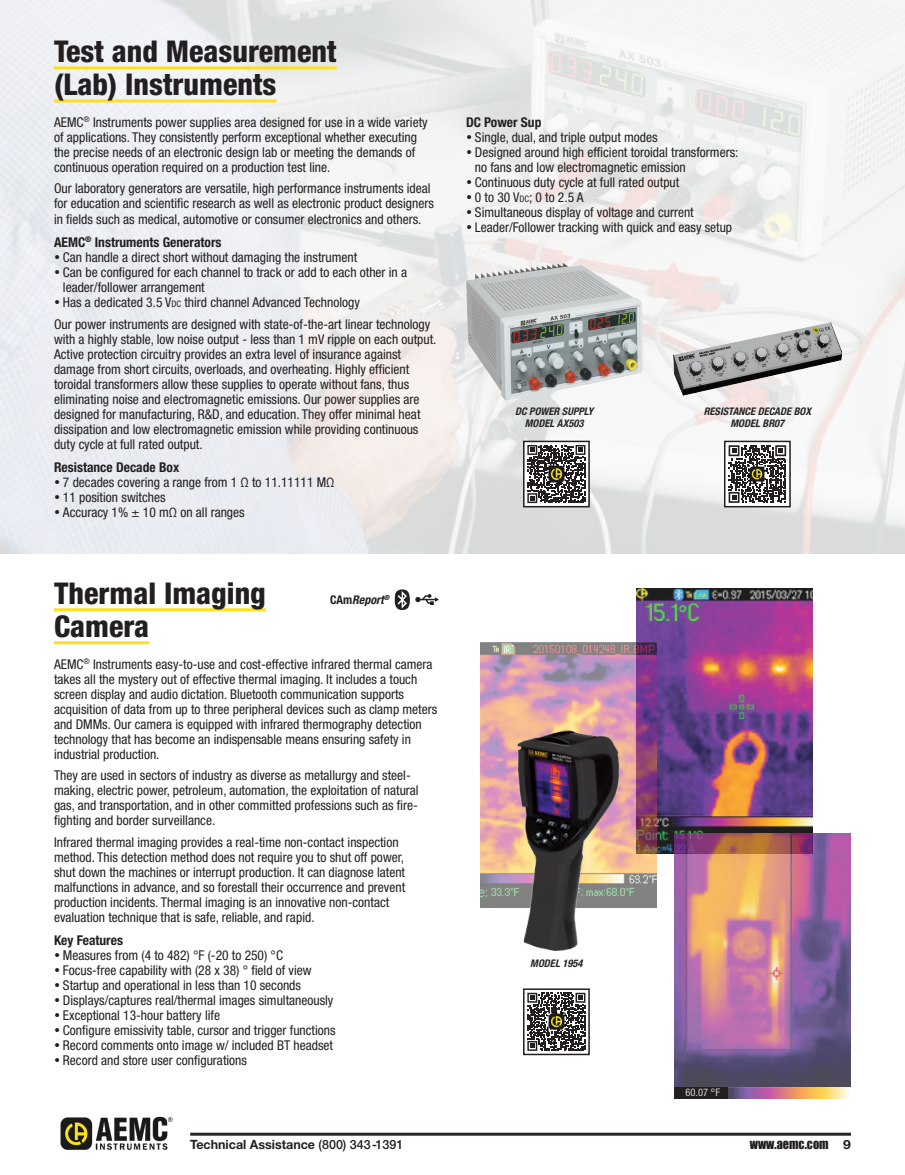
<style>
.page{position:relative;width:905px;height:1175px;background:#fff}
.page>*{position:absolute;margin:0;border:0;box-sizing:border-box;transform-origin:0 0}
.t1{font:800 condensed 30px/33px "Helvetica Neue LT Std";color:#231f20}
.body{font:condensed 13.5px/15px "Helvetica Neue LT Std";color:#231f20}
.subhead{font:700 condensed 13.5px "Helvetica Neue LT Std";color:#231f20}
.t2{font:700 12.75px "Helvetica Neue LT Std";color:#231f20}
.t3{font:12.75px "Impact";color:#231f20;scale:.96 1}
.body-2{font:italic 700 condensed 12px "Helvetica Neue LT Std";color:#231f20}
.product_name{font:italic 700 condensed 10.5px/12px "Helvetica Neue LT Std";color:#282426;text-align:center}
.t4{font:condensed 10.5px "Helvetica Neue LT Std";color:#fff}
.s1{font-size:9px}
.s2{font-style:normal}
.s3{font-size:12px}
.s4{font-weight:500}
.s5{font-family:"Helvetica Neue LT Std";font-weight:700}
</style>
<div class="page">
<img style="left:60px;top:1116px;width:113px;height:34px">
<hr style="left:190px;top:1132px;width:660px;height:3px;background:#282426">
<img style="left:636px;top:588px;width:176px;height:266px">
<img style="left:480px;top:642px;width:176px;height:265px">
<img style="left:674px;top:833px;width:176px;height:265px">
<img style="left:0;top:0;width:904px;height:553px">
<hr style="left:54px;top:608px;width:212px;height:3px;background:#ffdf1b">
<hr style="left:54px;top:641px;width:95px;height:3px;background:#ffdf1b">
<hr style="left:54px;top:66px;width:282px;height:3px;background:#ffdf1b">
<hr style="left:54px;top:99px;width:222px;height:3px;background:#ffdf1b">
<svg style="left:723px;top:440px;width:68px;height:68px"></svg>
<svg style="left:523px;top:988px;width:67px;height:68px"></svg>
<svg style="left:522px;top:440px;width:68px;height:68px"></svg>
<img style="left:466px;top:263px;width:176px;height:138px">
<img style="left:673px;top:323px;width:168px;height:73px">
<svg style="left:395px;top:589px;width:44px;height:21px"></svg>
<img style="left:513px;top:727px;width:117px;height:224px">
<div style="left:674px;top:1086px;width:54px;height:12px;background:#231f20"></div>
<svg style="left:55px;top:255px;width:4px;height:4px"></svg>
<svg style="left:55px;top:270px;width:4px;height:4px"></svg>
<svg style="left:55px;top:300px;width:4px;height:4px"></svg>
<svg style="left:55px;top:480px;width:4px;height:4px"></svg>
<svg style="left:55px;top:495px;width:4px;height:4px"></svg>
<svg style="left:55px;top:510px;width:4px;height:4px"></svg>
<svg style="left:467px;top:135px;width:4px;height:4px"></svg>
<svg style="left:467px;top:150px;width:4px;height:4px"></svg>
<svg style="left:467px;top:180px;width:4px;height:4px"></svg>
<svg style="left:467px;top:195px;width:4px;height:4px"></svg>
<svg style="left:467px;top:210px;width:4px;height:4px"></svg>
<svg style="left:467px;top:225px;width:4px;height:4px"></svg>
<p class="t1" style="left:54px;top:34px;width:284px">Test and Measurement (Lab) Instruments</p>
<p class="body" style="left:54px;top:114px;width:375px">AEMC<sup>®</sup> Instruments power supplies area designed for use in a wide variety of applications. They consistently perform exceptional whether executing the precise needs of an electronic design lab or meeting the demands of continuous operation required on a production test line.</p>
<p class="body" style="left:54px;top:181px;width:381px">Our laboratory generators are versatile, high performance instruments ideal for education and scientific research as well as electronic product designers in fields such as medical, automotive or consumer electronics and others.</p>
<p class="subhead" style="left:54px;top:234px;width:169px">AEMC<sup>®</sup> Instruments Generators</p>
<p class="body" style="left:63px;top:249px;width:296px">Can handle a direct short without damaging the instrument</p>
<p class="body" style="left:63px;top:264px;width:345px">Can be configured for each channel to track or add to each other in a leader/follower arrangement</p>
<p class="body" style="left:63px;top:294px;width:298px">Has a dedicated 3.5 V<span class="s1">DC</span> third channel Advanced Technology</p>
<p class="body" style="left:54px;top:316px;width:384px">Our power instruments are designed with state-of-the-art linear technology with a highly stable, low noise output - less than 1 mV ripple on each output.<br>Active protection circuitry provides an extra level of insurance against damage from short circuits, overloads, and overheating. Highly efficient toroidal transformers allow these supplies to operate without fans, thus eliminating noise and electromagnetic emissions. Our power supplies are designed for manufacturing, R&amp;D, and education. They offer minimal heat dissipation and low electromagnetic emission while providing continuous duty cycle at full rated output.</p>
<p class="subhead" style="left:54px;top:459px;width:127px">Resistance Decade Box</p>
<p class="body" style="left:63px;top:474px;width:273px">7 decades covering a range from 1 Ω to 11.11111 MΩ</p>
<p class="body" style="left:63px;top:489px;width:104px">11 position switches</p>
<p class="body" style="left:63px;top:504px;width:183px">Accuracy 1% ± 10 mΩ on all ranges</p>
<p class="t1" style="left:54px;top:576px;width:213px">Thermal Imaging<br>Camera</p>
<p class="body" style="left:54px;top:656px;width:385px">AEMC<sup>®</sup> Instruments easy-to-use and cost-effective infrared thermal camera takes all the mystery out of effective thermal imaging. It includes a touch screen display and audio dictation. Bluetooth communication supports acquisition of data from up to three peripheral devices such as clamp meters and DMMs. Our camera is equipped with infrared thermography detection technology that has become an indispensable means ensuring safety in industrial production.</p>
<p class="body" style="left:54px;top:768px;width:366px">They are used in sectors of industry as diverse as metallurgy and steel&shy;making, electric power, petroleum, automation, the exploitation of natural gas, and transportation, and in other committed professions such as fire&shy;fighting and border surveillance.</p>
<p class="body" style="left:54px;top:834px;width:352px">Infrared thermal imaging provides a real-time non-contact inspection method. This detection method does not require you to shut off power, shut down the machines or interrupt production. It can diagnose latent malfunctions in advance, and so forestall their occurrence and prevent production incidents. Thermal imaging is an innovative non-contact evaluation technique that is safe, reliable, and rapid.</p>
<p class="subhead" style="left:54px;top:932px;width:70px">Key Features</p>
<p class="body" style="left:63px;top:948px;width:221px">Measures from (4 to 482) °F (-20 to 250) °C</p>
<p class="body" style="left:63px;top:963px;width:250px">Focus-free capability with (28 x 38) ° field of view</p>
<p class="body" style="left:63px;top:978px;width:239px">Startup and operational in less than 10 seconds</p>
<p class="body" style="left:63px;top:993px;width:272px">Displays/captures real/thermal images simultaneously</p>
<p class="body" style="left:63px;top:1008px;width:158px">Exceptional 13-hour battery life</p>
<p class="body" style="left:63px;top:1023px;width:274px">Configure emissivity table, cursor and trigger functions</p>
<p class="body" style="left:63px;top:1038px;width:271px">Record comments onto image w/ included BT headset</p>
<p class="body" style="left:63px;top:1053px;width:186px">Record and store user configurations</p>
<p class="body-2" style="left:330px;top:592px;width:61px"><span class="s2">CAm</span>Report<sup>®</sup></p>
<p class="subhead" style="left:466px;top:114px;width:77px">DC Power Sup</p>
<p class="body" style="left:475px;top:129px;width:184px">Single, dual, and triple output modes</p>
<p class="body" style="left:475px;top:144px;width:265px">Designed around high efficient toroidal transformers: no fans and low electromagnetic emission</p>
<p class="body" style="left:475px;top:174px;width:206px">Continuous duty cycle at full rated output</p>
<p class="body" style="left:475px;top:189px;width:110px">0 to 30 V<span class="s1">DC</span>; 0 to 2.5 A</p>
<p class="body" style="left:475px;top:204px;width:220px">Simultaneous display of voltage and current</p>
<p class="body" style="left:475px;top:219px;width:259px">Leader/Follower tracking with quick and easy setup</p>
<p class="product_name" style="left:515px;top:406px;width:80px">DC POWER SUPPLY<br>MODEL AX503</p>
<p class="product_name" style="left:703px;top:406px;width:109px">RESISTANCE DECADE BOX<br>MODEL BR07</p>
<p class="product_name" style="left:530px;top:957px;width:54px">MODEL 1954</p>
<p class="t4" style="left:685px;top:1086px;width:36px">60.07 <span class="s3">°</span>F</p>
<p class="t2" style="left:190px;top:1137px;width:215px">Technical Assistance <span class="s4">(800) 343-1391</span></p>
<p class="t3" style="left:750px;top:1134px;width:107px">WWW.AEMC.COM <span class="s5">9</span></p>
</div>
